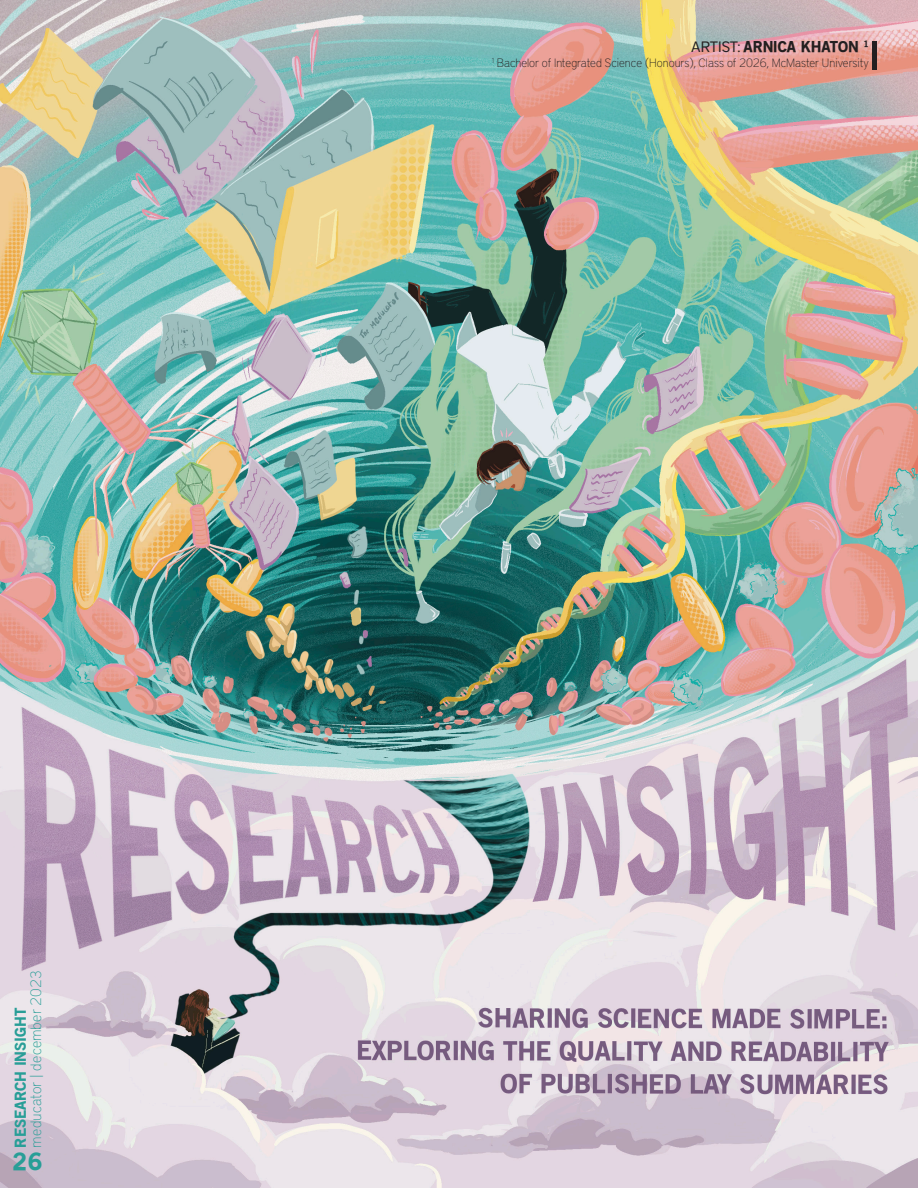
<style>
.page{position:relative;width:918px;height:1188px;background:#fff}
.page>*{position:absolute;margin:0;border:0;box-sizing:border-box;transform-origin:0 0}
.t1{font:900 24px "Old Sans";color:#289e97}
.t2{font:100 15px "District Pro";letter-spacing:.01em;color:#289e97}
.t3{font:900 15px "Old Sans";color:#231f20}
.t4{font:900 15px "Old Sans";color:#289e97}
.t5{font:100 12px "District Pro";color:#231f20}
.s1{font-family:"District Pro";font-weight:400}
</style>
<div class="page">
<img style="left:0;top:0;width:918px;height:1188px">
<div style="left:872px;top:41px;width:5px;height:29px;background:#231f20"></div>
<p class="t2" style="left:25px;top:1148px;width:179px;rotate:-90deg">meducator | december 2023</p>
<p class="t1" style="left:13px;top:1146px;width:31px">26</p>
<p class="t4" style="left:11px;top:1148px;width:141px;rotate:-90deg">RESEARCH INSIGHT</p>
<p class="t3" style="left:691px;top:37px;width:179px"><span class="s1">ARTIST:</span> ARNICA KHATON <sup>1</sup></p>
<p class="t5" style="left:491px;top:54px;width:379px"><sup>1</sup> Bachelor of Integrated Science (Honours), Class of 2026, McMaster University</p>
</div>
